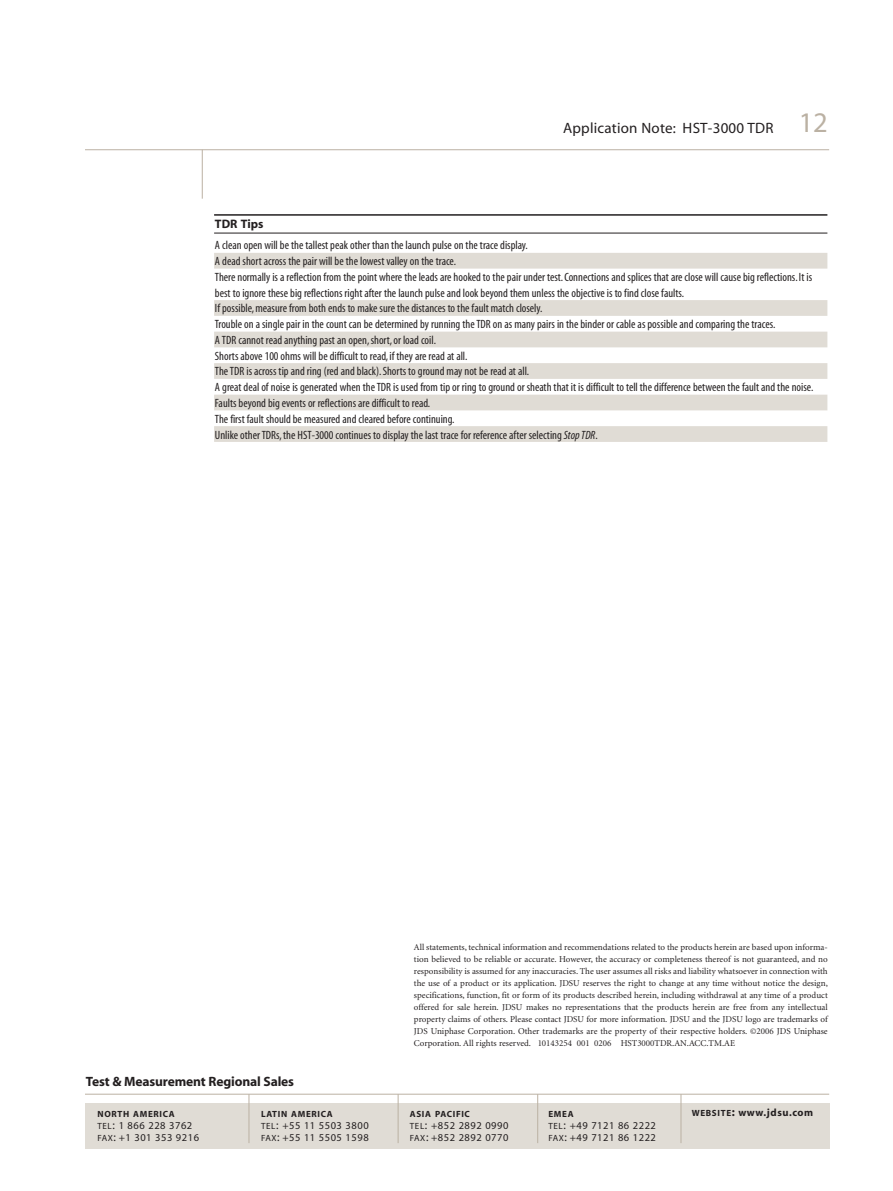
<style>
.page{position:relative;width:893px;height:1191px;background:#fff}
.page>*{position:absolute;margin:0;border:0;box-sizing:border-box;transform-origin:0 0}
.t1{font:15px "Myriad MM.400.600";letter-spacing:.015em;color:#231f20}
.t2{font:13.5px "Myriad MM.700.600";letter-spacing:-.01em;color:#231f20}
.t3{font:12.3px "Myriad MM.700.600";color:#231f20}
.t4{font:12px/15.8px "Myriad MM.400.300";color:#231f20}
.t5{font:10.5px/12px "Myriad MM.400.600";letter-spacing:.05em;color:#231f20}
.t6{font:10.5px "Myriad MM.700.600";letter-spacing:.055em;color:#231f20}
.t7{font:9px/12px "Minion";color:#231f20;text-align:justify}
.t8{font:9px "Myriad MM.700.600";letter-spacing:.075em;color:#231f20}
.s1{font-size:28.5px;color:#bbb1a3}
.s2{font-family:"Myriad MM It.400.300"}
.s3{font-size:9px}
.s4{font-size:12px}
</style>
<div class="page">
<hr style="left:214px;top:214px;width:613px;height:2px;background:#231f20">
<hr style="left:214px;top:233px;width:613px;height:1px;background:#231f20">
<div style="left:214px;top:253px;width:613px;height:16px;background:#e0dcd5"></div>
<div style="left:214px;top:300px;width:613px;height:16px;background:#e0dcd5"></div>
<div style="left:214px;top:332px;width:613px;height:15px;background:#e0dcd5"></div>
<div style="left:214px;top:363px;width:613px;height:16px;background:#e0dcd5"></div>
<div style="left:214px;top:395px;width:613px;height:15px;background:#e0dcd5"></div>
<div style="left:214px;top:426px;width:613px;height:16px;background:#e0dcd5"></div>
<hr style="left:202px;top:150px;width:1px;height:49px;background:#bbb1a3">
<hr style="left:85px;top:149px;width:744px;height:1px;background:#bbb1a3">
<div style="left:85px;top:1103px;width:744px;height:45px;background:#e0dcd5"></div>
<hr style="left:249px;top:1094px;width:1px;height:49px;background:#bbb1a3">
<hr style="left:85px;top:1093px;width:744px;height:1px;background:#bbb1a3">
<hr style="left:398px;top:1094px;width:1px;height:49px;background:#bbb1a3">
<hr style="left:537px;top:1094px;width:1px;height:49px;background:#bbb1a3">
<hr style="left:681px;top:1094px;width:1px;height:49px;background:#bbb1a3">
<p class="t1" style="left:563px;top:122px;width:266px">Application Note: HST-3000 TDR <span class="s1">12</span></p>
<p class="t3" style="left:215px;top:220px;width:50px">TDR Tips</p>
<p class="t4" style="left:215px;top:239px;width:600px">A clean open will be the tallest peak other than the launch pulse on the trace display.<br>A dead short across the pair will be the lowest valley on the trace.<br>There normally is a reflection from the point where the leads are hooked to the pair under test.Connections and splices that are close will cause big reflections.It is best to ignore these big reflections right after the launch pulse and look beyond them unless the objective is to find close faults.<br>If possible, measure from both ends to make sure the distances to the fault match closely.<br>Trouble on a single pair in the count can be determined by running the TDR on as many pairs in the binder or cable as possible and comparing the traces.<br>A TDR cannot read anything past an open, short, or load coil.<br>Shorts above 100 ohms will be difficult to read, if they are read at all.<br>The TDR is across tip and ring (red and black).Shorts to ground may not be read at all.<br>A great deal of noise is generated when the TDR is used from tip or ring to ground or sheath that it is difficult to tell the difference between the fault and the noise.<br>Faults beyond big events or reflections are difficult to read.<br>The first fault should be measured and cleared before continuing.<br>Unlike other TDRs, the HST-3000 continues to display the last trace for reference after selecting <span class="s2">Stop TDR</span>.</p>
<p class="t2" style="left:86px;top:1076px;width:210px">Test &amp; Measurement Regional Sales</p>
<p class="t8" style="left:261px;top:1110px;width:73px">LATIN AMERICA</p>
<p class="t5" style="left:261px;top:1120px;width:109px"><span class="s3">TEL</span><span class="s4">:</span> +55 11 5503 3800<br><span class="s3">FAX</span><span class="s4">:</span> +55 11 5505 1598</p>
<p class="t8" style="left:97px;top:1110px;width:79px">NORTH AMERICA</p>
<p class="t5" style="left:97px;top:1120px;width:103px"><span class="s3">TEL</span><span class="s4">:</span> 1 866 228 3762<br><span class="s3">FAX</span><span class="s4">:</span> +1 301 353 9216</p>
<p class="t7" style="left:414px;top:941px;width:415px">All statements, technical information and recommendations related to the products herein are based upon informa&shy;tion believed to be reliable or accurate. However, the accuracy or completeness thereof is not guaranteed, and no responsibility is assumed for any inaccuracies. The user assumes all risks and liability whatsoever in connection with the use of a product or its application. JDSU reserves the right to change at any time without notice the design, specifications, function, fit or form of its products described herein, including withdrawal at any time of a product offered for sale herein. JDSU makes no representations that the products herein are free from any intellectual property claims of others. Please contact JDSU for more information. JDSU and the JDSU logo are trademarks of JDS Uniphase Corporation. Other trademarks are the property of their respective holders. ©2006 JDS Uniphase Corporation. All rights reserved. 10143254 001 0206 HST3000TDR.AN.ACC.TM.AE</p>
<p class="t8" style="left:410px;top:1110px;width:62px">ASIA PACIFIC</p>
<p class="t5" style="left:410px;top:1120px;width:100px"><span class="s3">TEL</span><span class="s4">:</span> +852 2892 0990<br><span class="s3">FAX</span><span class="s4">:</span> +852 2892 0770</p>
<p class="t8" style="left:548px;top:1110px;width:27px">EMEA</p>
<p class="t5" style="left:548px;top:1120px;width:109px"><span class="s3">TEL</span><span class="s4">:</span> +49 7121 86 2222<br><span class="s3">FAX</span><span class="s4">:</span> +49 7121 86 1222</p>
<p class="t6" style="left:692px;top:1108px;width:123px"><span class="s3">WEBSITE</span><span class="s4">:</span> www.jdsu.com</p>
</div>
